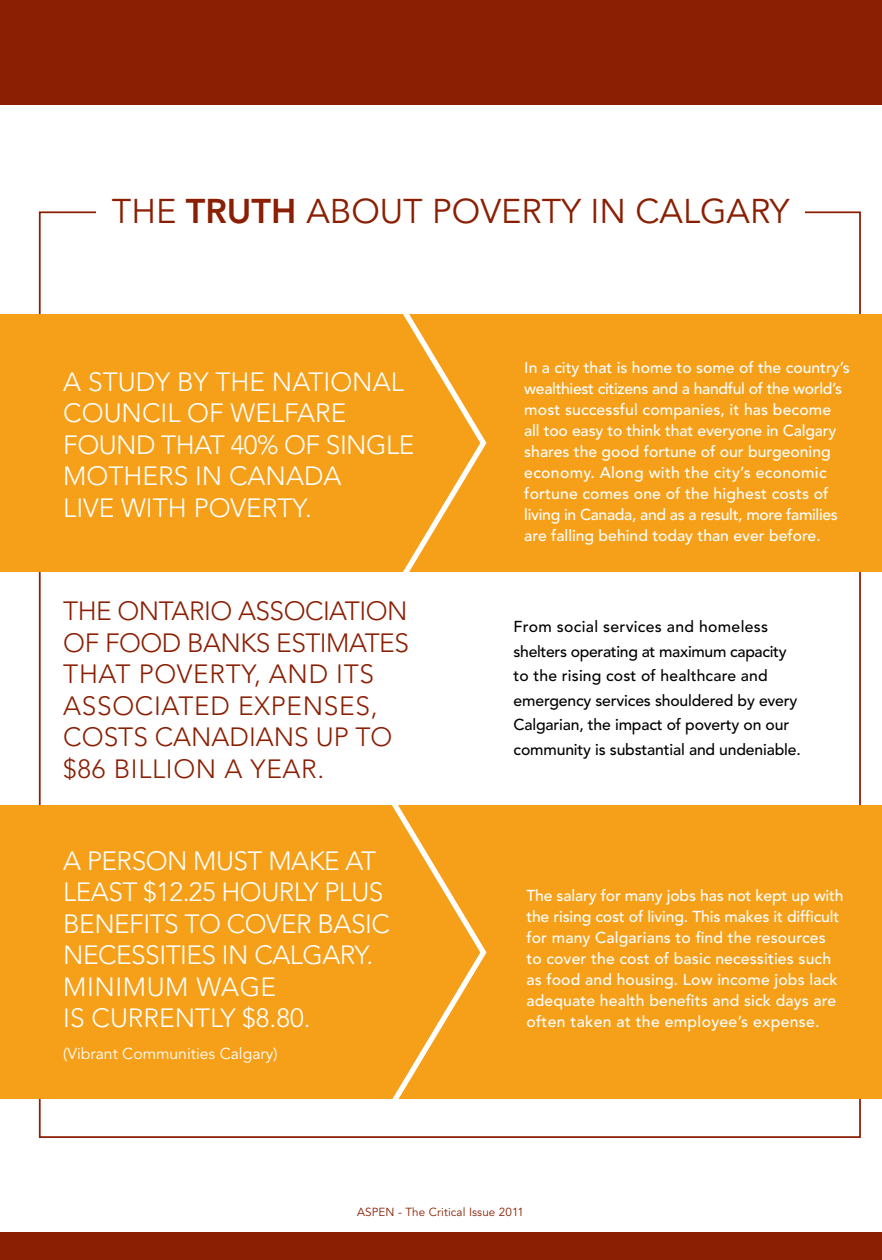
<style>
.page{position:relative;width:882px;height:1260px;background:#fff}
.page>*{position:absolute;margin:0;border:0;box-sizing:border-box;transform-origin:0 0}
.t1{font:34.12px "Avenir";color:#8a1f03}
.t2{font:300 26.25px/31.5px "Avenir";letter-spacing:-.02em;color:#fff}
.t3{font:300 26.25px/31.5px "Avenir";letter-spacing:.025em;color:#8a1f03}
.t4{font:300 26.25px/31.5px "Avenir";color:#fff}
.t5{font:300 26.25px/31.5px "Avenir";letter-spacing:-.02em;color:#8a1f03}
.t6{font:500 15.75px/21px "Avenir";color:#fff}
.t7{font:500 15.75px/24.5px "Avenir";letter-spacing:-.01em;color:#000}
.t8{font:15.75px "Avenir";color:#fff}
.t9{font:11.72px "Avenir";letter-spacing:.01em;color:#8a1f03}
.s1{font-weight:800}
</style>
<div class="page">
<div style="left:0;top:314px;width:882px;height:258px;background:#f6a01a"></div>
<div style="left:0;top:806px;width:882px;height:293px;background:#f6a01a"></div>
<svg style="left:403px;top:314px;width:84px;height:258px"></svg>
<svg style="left:379px;top:805px;width:112px;height:294px"></svg>
<div style="left:0;top:0;width:882px;height:105px;background:#8a1f03"></div>
<div style="left:0;top:1232px;width:882px;height:28px;background:#8a1f03"></div>
<h1 class="t1" style="left:112px;top:192px;width:679px">THE <span class="s1">TRUTH</span> ABOUT POVERTY IN CALGARY</h1>
<h2 class="t2" style="left:63px;top:366px;width:41px">A STU</h2>
<h2 class="t2" style="left:136px;top:366px;width:97px">DY BY THE</h2>
<h2 class="t2" style="left:63px;top:366px;width:342px;text-indent:209px">NATI ONAL<br>COU NCI L OF WELFARE<br>FOU ND THAT 40% OF SINGL</h2>
<h2 class="t2" style="left:399px;top:429px;width:17px">E</h2>
<h2 class="t2" style="left:63px;top:460px;width:63px">MOTHE</h2>
<h2 class="t2" style="left:158px;top:460px;width:91px">RS IN CANADA</h2>
<h2 class="t2" style="left:63px;top:492px;width:96px">LIVE WITH</h2>
<h2 class="t2" style="left:194px;top:492px;width:120px">POVERTY.</h2>
<h2 class="t5" style="left:63px;top:595px;width:346px">THE ONTARI O ASSOCIATI ON<br>OF FOOD BANKS ESTI</h2>
<h2 class="t3" style="left:63px;top:627px;width:317px;text-indent:263px">MATES<br>THAT POVERTY, AND ITS<br>ASSOCIATE D EXPENSES,<br>COSTS</h2>
<h2 class="t3" style="left:63px;top:721px;width:331px;text-indent:91px">CANADIANS U P TO $86 BI LLI ON A YEAR.</h2>
<h2 class="t2" style="left:63px;top:845px;width:169px">A PERSON MUST</h2>
<h2 class="t2" style="left:63px;top:845px;width:328px;text-indent:205px">MAKE AT<br>LEAST $12.25 HOU RLY PLUS<br>BENEFITS TO COVER BASIC<br>NECESSITIES</h2>
<h2 class="t4" style="left:63px;top:939px;width:311px;text-indent:159px">I N CALGARY.<br>MINIMUM WAGE<br>IS CU RRENTLY $8.80.</h2>
<p class="t8" style="left:63px;top:1044px;width:216px">(Vibrant Communities Calgary)</p>
<p class="t6" style="left:524px;top:358px;width:327px">In a city that is home to some of the country’s wealthiest citizens and a handful of the world’s most successful companies, it has become all too easy to think that everyone in Calgary shares the good fortune of our burgeoning economy. Along with the city’s economic fortune comes one of the highest costs of living in Canada, and as a result, more families are falling behind today than ever before.</p>
<p class="t7" style="left:514px;top:615px;width:289px">From social services and homeless shelters operating at maximum capacity to the rising cost of healthcare and emergency services shouldered by every Calgarian, the impact of poverty on our community is substantial and undeniable.</p>
<p class="t6" style="left:526px;top:885px;width:319px">The salary for many jobs has not kept up with the rising cost of living. This makes it difficult for many Calgarians to find the resources to cover the cost of basic necessities such as food and housing. Low income jobs lack adequate health benefits and sick days are often taken at the employee’s expense.</p>
<p class="t9" style="left:357px;top:1205px;width:168px">ASPEN - The Critical Issue 2011</p>
</div>
